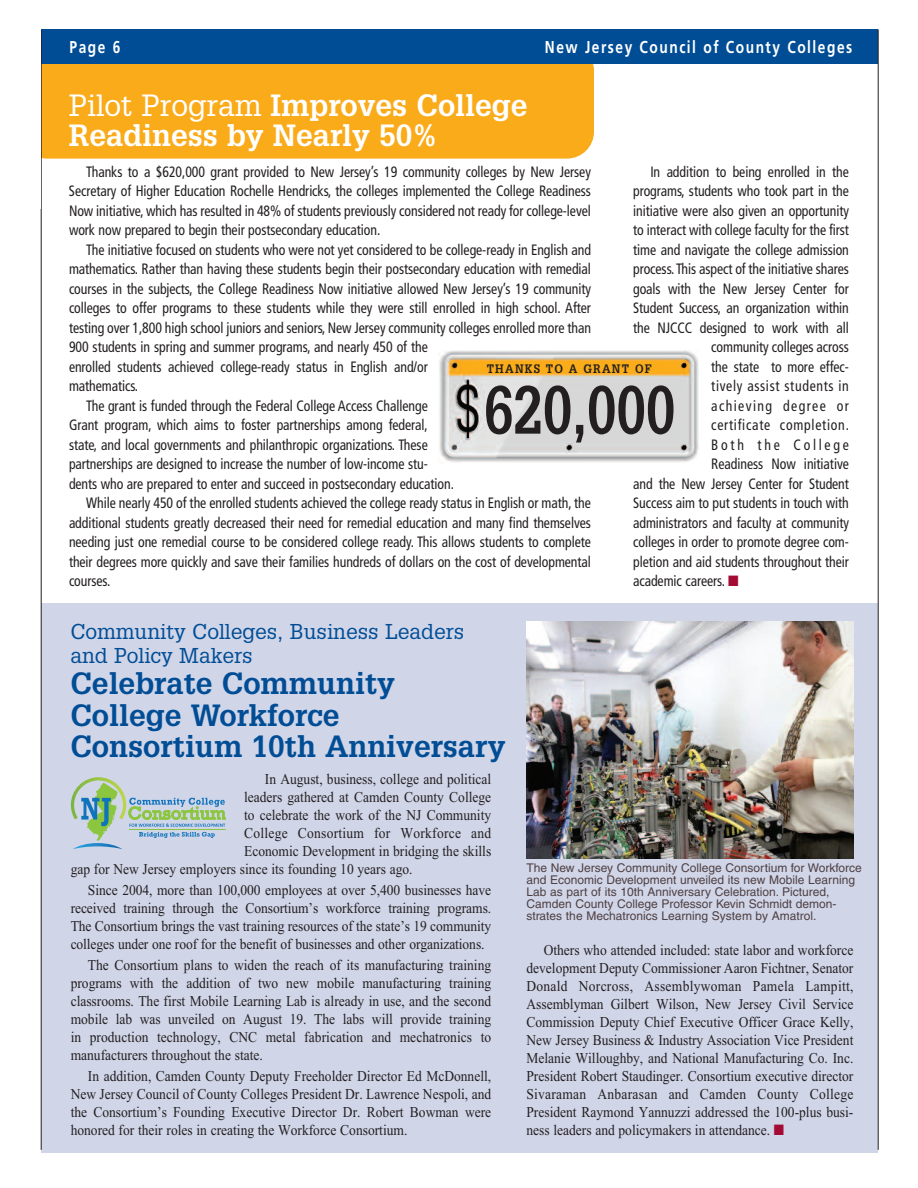
<style>
.page{position:relative;width:918px;height:1188px;background:#fff}
.page>*{position:absolute;margin:0;border:0;box-sizing:border-box;transform-origin:0 0}
.t1{font:700 66.15px "Glypha";color:#231f20;scale:.8 1}
.t2{font:700 30px/31.5px "Glypha";color:#014d95}
.t3{font:700 30px/30px "Glypha";color:#fff}
.t4{font:21px/24px "Glypha";color:#014d95}
.t5{font:700 17.25px "Frutiger";letter-spacing:.11em;color:#fff;scale:.8 1}
.t6{font:condensed 15px/19.5px "Frutiger";letter-spacing:-.005em;color:#231f20;text-align:justify;scale:.92 1}
.t7{font:15px/18px "Times New Roman";color:#231f20;text-align:justify;scale:.9 1}
.t8{font:15px "Times New Roman";letter-spacing:.02em;color:#231f20;scale:.9 1}
.t9{font:condensed 15px "Frutiger";letter-spacing:.05em;color:#231f20;scale:.92 1}
.t10{font:condensed 15px "Frutiger";letter-spacing:.055em;color:#231f20;scale:.92 1}
.t11{font:condensed 15px "Frutiger";letter-spacing:.1em;color:#231f20;scale:.92 1}
.t12{font:condensed 15px "Frutiger";letter-spacing:.195em;color:#231f20;scale:.92 1}
.t13{font:12px/12px "Helvetica";color:#4f4042}
.t14{font:700 12px "Glypha";letter-spacing:.11em;color:#231f20;scale:.92 1}
.s1{font-weight:400}
.s2{color:#a30a34}
</style>
<div class="page">
<div style="left:20px;top:44px;width:574px;height:115px;background:#faab1a;border-radius:27px"></div>
<div style="left:41px;top:603px;width:836px;height:550px;background:#d0d5e8"></div>
<hr style="left:41px;top:29px;width:837px;height:1px;background:#231f20">
<div style="left:42px;top:30px;width:836px;height:34px;background:#014d95"></div>
<hr style="left:878px;top:30px;width:1px;height:1120px;background:#231f20">
<hr style="left:41px;top:30px;width:1px;height:1120px;background:#231f20">
<img style="left:527px;top:621px;width:327px;height:237px">
<img style="left:439px;top:350px;width:260px;height:114px">
<div style="left:7px;top:27px;width:34px;height:181px;background:#fff"></div>
<svg style="left:71px;top:777px;width:155px;height:72px"></svg>
<p class="t5" style="left:70px;top:40px;width:65px">Page 6</p>
<p class="t5" style="left:545px;top:40px;width:386px">New Jersey Council of County Colleges</p>
<h2 class="t3" style="left:69px;top:90px;width:460px"><span class="s1">Pilot Program</span> Improves College<br>Readiness by Nearly 50%</h2>
<p class="t6" style="left:69px;top:163px;width:569px;text-indent:17px">Thanks to a $620,000 grant provided to New Jersey’s 19 community colleges by New Jersey Secretary of Higher Education Rochelle Hendricks, the colleges implemented the College Readiness Now initiative, which has resulted in 48% of students previously considered not ready for college-level work now prepared to begin their postsecondary education.</p>
<p class="t6" style="left:86px;top:241px;width:550px">The initiative focused on students who were not yet considered to be college-ready in English and</p>
<p class="t6" style="left:69px;top:260px;width:569px">mathematics. Rather than having these students begin their postsecondary education with remedial</p>
<p class="t6" style="left:69px;top:280px;width:569px">courses in the subjects, the College Readiness Now initiative allowed New Jersey’s 19 community</p>
<p class="t6" style="left:69px;top:299px;width:569px">colleges to offer programs to these students while they were still enrolled in high school. After</p>
<p class="t6" style="left:69px;top:319px;width:569px">testing over 1,800 high school juniors and seniors, New Jersey community colleges enrolled more than</p>
<p class="t6" style="left:69px;top:338px;width:392px">900 students in spring and summer programs, and nearly 450 of the</p>
<p class="t6" style="left:69px;top:358px;width:391px">enrolled students achieved college-ready status in English and/or</p>
<p class="t6" style="left:69px;top:377px;width:77px">mathematics.</p>
<p class="t6" style="left:86px;top:397px;width:373px">The grant is funded through the Federal College Access Challenge</p>
<p class="t6" style="left:69px;top:416px;width:391px">Grant program, which aims to foster partnerships among federal,</p>
<p class="t6" style="left:69px;top:436px;width:392px">state, and local governments and philanthropic organizations. These</p>
<p class="t6" style="left:69px;top:455px;width:392px">partnerships are designed to increase the number of low-income stu-</p>
<p class="t6" style="left:69px;top:475px;width:420px">dents who are prepared to enter and succeed in postsecondary education.</p>
<p class="t6" style="left:86px;top:494px;width:550px">While nearly 450 of the enrolled students achieved the college ready status in English or math, the</p>
<p class="t6" style="left:69px;top:514px;width:569px">additional students greatly decreased their need for remedial education and many find themselves</p>
<p class="t6" style="left:69px;top:533px;width:569px">needing just one remedial course to be considered college ready. This allows students to complete</p>
<p class="t6" style="left:69px;top:553px;width:569px">their degrees more quickly and save their families hundreds of dollars on the cost of developmental</p>
<p class="t6" style="left:69px;top:572px;width:47px">courses.</p>
<p class="t6" style="left:650px;top:163px;width:217px">In addition to being enrolled in the</p>
<p class="t6" style="left:633px;top:182px;width:236px">programs, students who took part in the</p>
<p class="t6" style="left:633px;top:202px;width:236px">initiative were also given an opportunity</p>
<p class="t6" style="left:633px;top:221px;width:236px">to interact with college faculty for the first</p>
<p class="t6" style="left:633px;top:241px;width:236px">time and navigate the college admission</p>
<p class="t6" style="left:633px;top:260px;width:236px">process. This aspect of the initiative shares</p>
<p class="t6" style="left:633px;top:280px;width:236px">goals with the New Jersey Center for</p>
<p class="t6" style="left:633px;top:299px;width:236px">Student Success, an organization within</p>
<p class="t6" style="left:633px;top:319px;width:236px">the NJCCC designed to work with all</p>
<p class="t6" style="left:711px;top:338px;width:151px">community colleges across</p>
<p class="t6" style="left:711px;top:358px;width:151px">the state to more effec-</p>
<p class="t9" style="left:711px;top:380px;width:151px">tively assist students in</p>
<p class="t11" style="left:711px;top:399px;width:151px">achieving degree or</p>
<p class="t10" style="left:711px;top:419px;width:151px">certificate completion.</p>
<p class="t12" style="left:711px;top:438px;width:151px">Both the College</p>
<p class="t6" style="left:711px;top:455px;width:151px">Readiness Now initiative</p>
<p class="t6" style="left:633px;top:475px;width:236px">and the New Jersey Center for Student</p>
<p class="t6" style="left:633px;top:494px;width:236px">Success aim to put students in touch with</p>
<p class="t6" style="left:633px;top:514px;width:236px">administrators and faculty at community</p>
<p class="t6" style="left:633px;top:533px;width:236px">colleges in order to promote degree com-</p>
<p class="t6" style="left:633px;top:553px;width:236px">pletion and aid students throughout their</p>
<p class="t6" style="left:633px;top:572px;width:116px">academic careers. <span class="s2">■</span></p>
<p class="t14" style="left:487px;top:362px;width:181px">THANKS TO A GRANT OF</p>
<h1 class="t1" style="left:484px;top:372px;width:241px">620,000</h1>
<h3 class="t4" style="left:70px;top:620px;width:396px">Community Colleges, Business Leaders and Policy Makers</h3>
<h2 class="t2" style="left:70px;top:668px;width:437px">Celebrate Community<br>College Workforce<br>Consortium 10th Anniversary</h2>
<p class="t7" style="left:265px;top:770px;width:253px">In August, business, college and political</p>
<p class="t7" style="left:244px;top:788px;width:276px">leaders gathered at Camden County College</p>
<p class="t7" style="left:244px;top:806px;width:276px">to celebrate the work of the NJ Community</p>
<p class="t8" style="left:244px;top:824px;width:276px">College Consortium for Workforce and</p>
<p class="t7" style="left:244px;top:842px;width:276px">Economic Development in bridging the skills</p>
<p class="t7" style="left:71px;top:860px;width:381px">gap for New Jersey employers since its founding 10 years ago.</p>
<p class="t7" style="left:71px;top:881px;width:469px;text-indent:17px">Since 2004, more than 100,000 employees at over 5,400 businesses have received training through the Consortium’s workforce training programs.<br>The Consortium brings the vast training resources of the state’s 19 community colleges under one roof for the benefit of businesses and other organizations.</p>
<p class="t7" style="left:71px;top:956px;width:469px;text-indent:17px">The Consortium plans to widen the reach of its manufacturing training programs with the addition of two new mobile manufacturing training classrooms. The first Mobile Learning Lab is already in use, and the second mobile lab was unveiled on August 19. The labs will provide training in production technology, CNC metal fabrication and mechatronics to manufacturers throughout the state.</p>
<p class="t7" style="left:71px;top:1067px;width:469px;text-indent:17px">In addition, Camden County Deputy Freeholder Director Ed McDonnell, New Jersey Council of County Colleges President Dr. Lawrence Nespoli, and the Consortium’s Founding Executive Director Dr. Robert Bowman were honored for their roles in creating the Workforce Consortium.</p>
<p class="t13" style="left:526px;top:863px;width:337px">The New Jersey Community College Consortium for Workforce and Economic Development unveiled its new Mobile Learning Lab as part of its 10th Anniversary Celebration. Pictured, Camden County College Professor Kevin Schmidt demon&shy;strates the Mechatronics Learning System by Amatrol.</p>
<p class="t7" style="left:526px;top:940px;width:365px;text-indent:17px">Others who attended included: state labor and workforce development Deputy Commissioner Aaron Fichtner, Senator Donald Norcross, Assemblywoman Pamela Lampitt, Assemblyman Gilbert Wilson, New Jersey Civil Service Commission Deputy Chief Executive Officer Grace Kelly, New Jersey Business &amp; Industry Association Vice President Melanie Willoughby, and National Manufacturing Co. Inc.<br>President Robert Staudinger. Consortium executive director Sivaraman Anbarasan and Camden County College President Raymond Yannuzzi addressed the 100-plus busi&shy;ness leaders and policymakers in attendance. <span class="s2">■</span></p>
</div>
